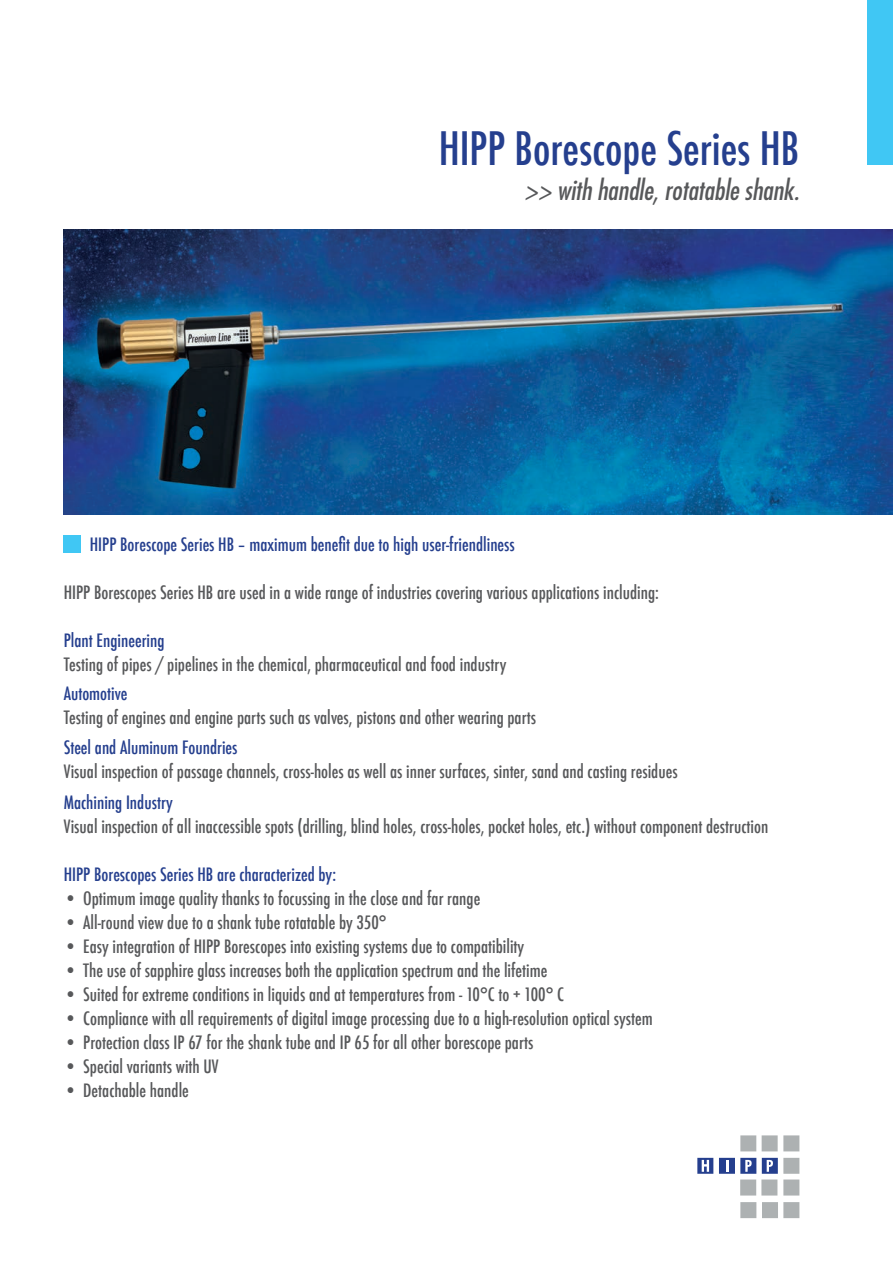
<style>
.page{position:relative;width:893px;height:1263px;background:#fff}
.page>*{position:absolute;margin:0;border:0;box-sizing:border-box;transform-origin:0 0}
.t1{font:500 condensed 45px "Futura";color:#253f8e}
.t2{font:italic condensed 27px "Futura Std";color:#57585a}
.t3{font:500 condensed 18px "Futura";color:#57585a}
.t4{font:500 condensed 18px "Futura";color:#253f8e}
</style>
<div class="page">
<div style="left:867px;top:0;width:26px;height:165px;background:#40c7f4"></div>
<svg style="left:740px;top:1202px;width:16px;height:16px"></svg>
<svg style="left:762px;top:1202px;width:37px;height:16px"></svg>
<svg style="left:762px;top:1135px;width:37px;height:16px"></svg>
<svg style="left:740px;top:1135px;width:16px;height:16px"></svg>
<svg style="left:697px;top:1158px;width:16px;height:16px"></svg>
<svg style="left:719px;top:1158px;width:80px;height:37px"></svg>
<img style="left:64px;top:229px;width:829px;height:285px">
<div style="left:64px;top:536px;width:17px;height:17px;background:#40c7f4"></div>
<h1 class="t1" style="left:439px;top:119px;width:362px">HIPP Borescope Series HB</h1>
<h2 class="t2" style="left:525px;top:174px;width:276px">&gt;&gt; with handle, rotatable shank.</h2>
<p class="t4" style="left:90px;top:533px;width:426px">HIPP Borescope Series HB – maximum benefit due to high user-friendliness</p>
<p class="t3" style="left:64px;top:581px;width:597px">Hipp Borescopes Series HB are used in a wide range of industries covering various applications including:</p>
<p class="t4" style="left:64px;top:629px;width:102px">Plant Engineering</p>
<p class="t3" style="left:64px;top:653px;width:444px">Testing of pipes / pipelines in the chemical, pharmaceutical and food industry</p>
<p class="t4" style="left:64px;top:682px;width:65px">Automotive</p>
<p class="t3" style="left:64px;top:706px;width:474px">Testing of engines and engine parts such as valves, pistons and other wearing parts</p>
<p class="t4" style="left:64px;top:736px;width:175px">Steel and Aluminum Foundries</p>
<p class="t3" style="left:64px;top:760px;width:615px">Visual inspection of passage channels, cross-holes as well as inner surfaces, sinter, sand and casting residues</p>
<p class="t4" style="left:64px;top:790px;width:111px">Machining Industry</p>
<p class="t3" style="left:64px;top:814px;width:706px">Visual inspection of all inaccessible spots (drilling, blind holes, cross-holes, pocket holes, etc.) without component destruction</p>
<p class="t4" style="left:64px;top:862px;width:274px">HIPP Borescopes Series HB are characterized by:</p>
<p class="t3" style="left:64px;top:886px;width:418px">• Optimum image quality thanks to focussing in the close and far range</p>
<p class="t3" style="left:64px;top:910px;width:324px">• All-round view due to a shank tube rotatable by 350°</p>
<p class="t3" style="left:64px;top:934px;width:462px">• Easy integration of HIPP Borescopes into existing systems due to compatibility</p>
<p class="t3" style="left:64px;top:958px;width:485px">• The use of sapphire glass increases both the application spectrum and the lifetime</p>
<p class="t3" style="left:64px;top:982px;width:502px">• Suited for extreme conditions in liquids and at temperatures from - 10°C to + 100° C</p>
<p class="t3" style="left:64px;top:1006px;width:591px">• Compliance with all requirements of digital image processing due to a high-resolution optical system</p>
<p class="t3" style="left:64px;top:1030px;width:471px">• Protection class IP 67 for the shank tube and IP 65 for all other borescope parts</p>
<p class="t3" style="left:64px;top:1054px;width:156px">• Special variants with UV</p>
<p class="t3" style="left:64px;top:1078px;width:127px">• Detachable handle</p>
</div>
